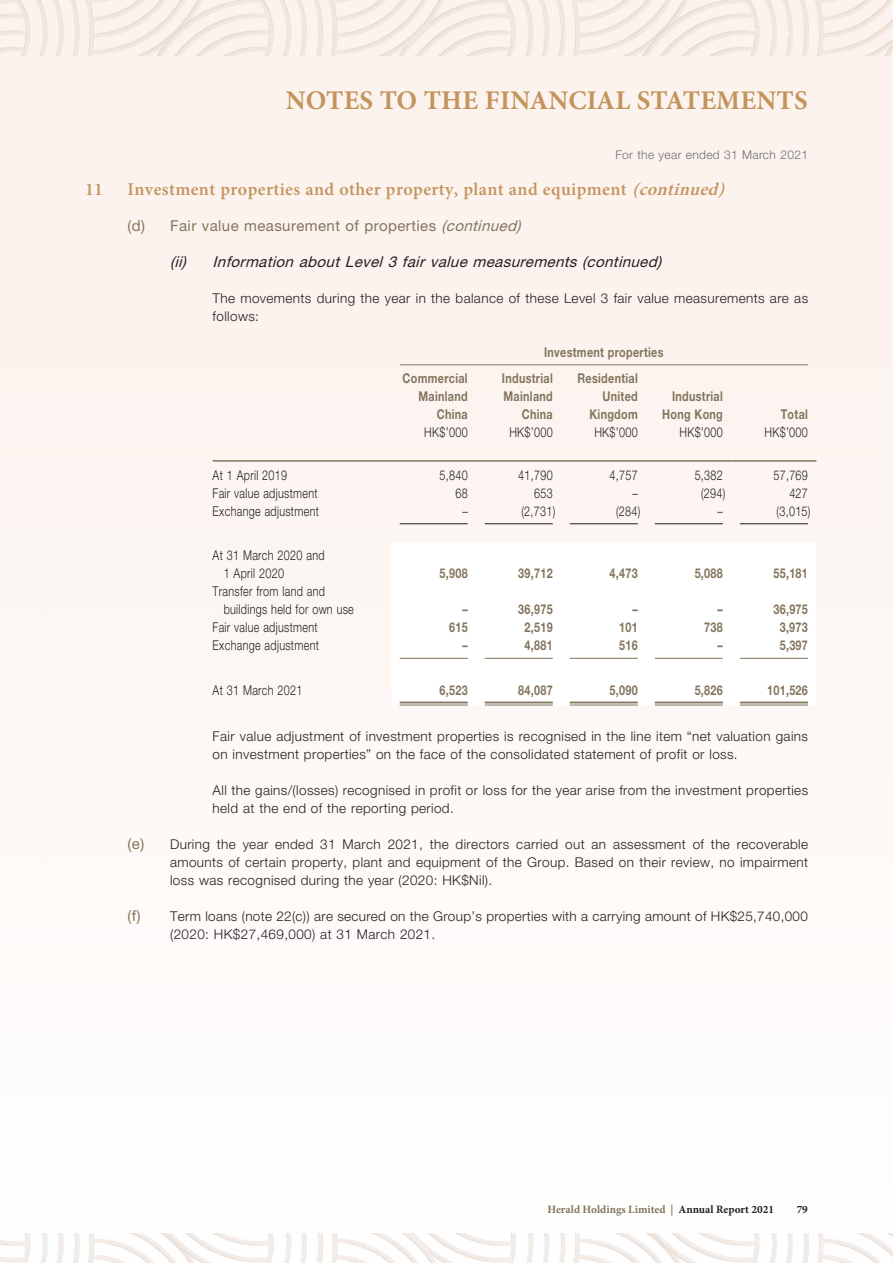
<style>
.page{position:relative;width:893px;height:1263px;background:#fff}
.page>*{position:absolute;margin:0;border:0;box-sizing:border-box;transform-origin:0 0}
.t1{font:700 27px "Minion Pro";letter-spacing:.005em;color:#c3945d}
.t2{font:600 18px "Minion Pro";letter-spacing:.02em;color:#c3945d}
.t3{font:italic 15px "Helvetica Neue LT Std";color:#231f20}
.t4{font:15px "Helvetica Neue LT Std";letter-spacing:.03em;color:#83755d}
.t5{font:300 13.5px/18px "Helvetica Neue LT Std";letter-spacing:.03em;color:#231f20}
.t6{font:300 13.5px/18px "Helvetica Neue LT Std";letter-spacing:.03em;color:#231f20;scale:.8 1}
.t7{font:700 13.5px "Helvetica Neue LT Std";letter-spacing:.03em;color:#83755d;scale:.8 1}
.t8{font:300 12px "Helvetica Neue LT Std";letter-spacing:.03em;color:#6c6d70}
.t9{font:700 11.25px "Minion Pro";color:#83755d}
.t10{font:700 11.25px "Minion Pro";color:#231f20}
.s1{font-style:italic}
.s2{font-weight:400;font-size:15px;color:#83755d}
.s3{color:#231f20}
</style>
<div class="page">
<div style="left:40px;top:0;width:853px;height:1263px;background:#fcf3ee"></div>
<div style="left:0;top:0;width:40px;height:1263px;background:#fcf3ee"></div>
<img style="left:0;top:1233px;width:893px;height:30px">
<svg style="left:0;top:0;width:893px;height:56px"></svg>
<div style="left:391px;top:542px;width:425px;height:163px;background:#fff"></div>
<hr style="left:400px;top:364px;width:408px;height:1px;background:#83755d">
<hr style="left:213px;top:460px;width:178px;height:2px;background:#83755d">
<hr style="left:391px;top:460px;width:85px;height:2px;background:#83755d">
<hr style="left:476px;top:460px;width:85px;height:2px;background:#83755d">
<hr style="left:561px;top:460px;width:85px;height:2px;background:#83755d">
<hr style="left:646px;top:460px;width:85px;height:2px;background:#83755d">
<hr style="left:731px;top:460px;width:85px;height:2px;background:#83755d">
<hr style="left:400px;top:523px;width:68px;height:1px;background:#231f20">
<hr style="left:485px;top:523px;width:68px;height:1px;background:#231f20">
<hr style="left:570px;top:523px;width:68px;height:1px;background:#231f20">
<hr style="left:655px;top:523px;width:68px;height:1px;background:#231f20">
<hr style="left:740px;top:523px;width:68px;height:1px;background:#231f20">
<hr style="left:400px;top:658px;width:68px;height:1px;background:#83755d">
<hr style="left:485px;top:658px;width:68px;height:1px;background:#83755d">
<hr style="left:570px;top:658px;width:68px;height:1px;background:#83755d">
<hr style="left:655px;top:658px;width:68px;height:1px;background:#83755d">
<hr style="left:740px;top:658px;width:68px;height:1px;background:#83755d">
<hr style="left:400px;top:702px;width:68px;height:1px;background:#83755d">
<hr style="left:400px;top:705px;width:68px;height:1px;background:#83755d">
<hr style="left:485px;top:702px;width:68px;height:1px;background:#83755d">
<hr style="left:485px;top:705px;width:68px;height:1px;background:#83755d">
<hr style="left:570px;top:702px;width:68px;height:1px;background:#83755d">
<hr style="left:570px;top:705px;width:68px;height:1px;background:#83755d">
<hr style="left:655px;top:702px;width:68px;height:1px;background:#83755d">
<hr style="left:655px;top:705px;width:68px;height:1px;background:#83755d">
<hr style="left:740px;top:702px;width:68px;height:1px;background:#83755d">
<hr style="left:740px;top:705px;width:68px;height:1px;background:#83755d">
<h1 class="t1" style="left:286px;top:82px;width:523px">NOTES TO THE FINANCIAL STATEMENTS</h1>
<p class="t8" style="left:615px;top:147px;width:194px">For the year ended 31 March 2021</p>
<h2 class="t2" style="left:85px;top:176px;width:20px">11</h2>
<h2 class="t2" style="left:128px;top:176px;width:605px">Investment properties and other property, plant and equipment <span class="s1">(continued)</span></h2>
<p class="t4" style="left:128px;top:216px;width:395px">(d) Fair value measurement of properties <span class="s1">(continued)</span></p>
<p class="t3" style="left:170px;top:252px;width:18px">(ii)</p>
<p class="t3" style="left:213px;top:252px;width:450px">Information about Level 3 fair value measurements (continued)</p>
<p class="t5" style="left:213px;top:289px;width:597px">The movements during the year in the balance of these Level 3 fair value measurements are as follows:</p>
<p class="t7" style="left:544px;top:343px;width:151px">Investment properties</p>
<p class="t7" style="left:402px;top:370px;width:83px">Commercial</p>
<p class="t7" style="left:502px;top:370px;width:65px">Industrial</p>
<p class="t7" style="left:577px;top:370px;width:77px">Residential</p>
<p class="t7" style="left:418px;top:388px;width:63px">Mainland</p>
<p class="t7" style="left:503px;top:388px;width:63px">Mainland</p>
<p class="t7" style="left:602px;top:388px;width:46px">United</p>
<p class="t7" style="left:672px;top:388px;width:65px">Industrial</p>
<p class="t7" style="left:437px;top:406px;width:40px">China</p>
<p class="t7" style="left:522px;top:406px;width:40px">China</p>
<p class="t7" style="left:589px;top:406px;width:62px">Kingdom</p>
<p class="t7" style="left:662px;top:406px;width:77px">Hong Kong</p>
<p class="t7" style="left:781px;top:406px;width:35px">Total</p>
<p class="t6" style="left:424px;top:423px;width:56px">HK$’000</p>
<p class="t6" style="left:509px;top:423px;width:56px">HK$’000</p>
<p class="t6" style="left:594px;top:423px;width:56px">HK$’000</p>
<p class="t6" style="left:679px;top:423px;width:56px">HK$’000</p>
<p class="t6" style="left:764px;top:423px;width:56px">HK$’000</p>
<p class="t6" style="left:213px;top:465px;width:95px">At 1 April 2019</p>
<p class="t6" style="left:439px;top:465px;width:37px">5,840</p>
<p class="t6" style="left:518px;top:465px;width:45px">41,790</p>
<p class="t6" style="left:610px;top:465px;width:37px">4,757</p>
<p class="t6" style="left:695px;top:465px;width:37px">5,382</p>
<p class="t6" style="left:773px;top:465px;width:45px">57,769</p>
<p class="t6" style="left:213px;top:483px;width:133px">Fair value adjustment</p>
<p class="t6" style="left:455px;top:483px;width:17px">68</p>
<p class="t6" style="left:534px;top:483px;width:25px">653</p>
<p class="t6" style="left:632px;top:483px;width:8px">–</p>
<p class="t6" style="left:701px;top:483px;width:32px">(294)</p>
<p class="t6" style="left:789px;top:483px;width:25px">427</p>
<p class="t6" style="left:213px;top:501px;width:134px">Exchange adjustment</p>
<p class="t6" style="left:462px;top:501px;width:8px">–</p>
<p class="t6" style="left:521px;top:501px;width:44px">(2,731)</p>
<p class="t6" style="left:616px;top:501px;width:32px">(284)</p>
<p class="t6" style="left:717px;top:501px;width:8px">–</p>
<p class="t6" style="left:776px;top:501px;width:44px">(3,015)</p>
<p class="t6" style="left:224px;top:546px;width:128px;text-indent:-11px">At 31 March 2020 and<br>1 April 2020</p>
<p class="t7" style="left:439px;top:565px;width:37px">5,908</p>
<p class="t7" style="left:518px;top:565px;width:45px">39,712</p>
<p class="t7" style="left:610px;top:565px;width:37px">4,473</p>
<p class="t7" style="left:695px;top:565px;width:37px">5,088</p>
<p class="t7" style="left:773px;top:565px;width:45px">55,181</p>
<p class="t6" style="left:224px;top:582px;width:164px;text-indent:-11px">Transfer from land and buildings held for own use</p>
<p class="t7" style="left:462px;top:601px;width:8px">–</p>
<p class="t7" style="left:518px;top:601px;width:45px">36,975</p>
<p class="t7" style="left:632px;top:601px;width:8px">–</p>
<p class="t7" style="left:717px;top:601px;width:8px">–</p>
<p class="t7" style="left:773px;top:601px;width:45px">36,975</p>
<p class="t6" style="left:213px;top:618px;width:133px">Fair value adjustment</p>
<p class="t7" style="left:449px;top:619px;width:25px">615</p>
<p class="t7" style="left:525px;top:619px;width:37px">2,519</p>
<p class="t7" style="left:619px;top:619px;width:25px">101</p>
<p class="t7" style="left:704px;top:619px;width:25px">738</p>
<p class="t7" style="left:780px;top:619px;width:37px">3,973</p>
<p class="t6" style="left:213px;top:636px;width:134px">Exchange adjustment</p>
<p class="t7" style="left:462px;top:637px;width:8px">–</p>
<p class="t7" style="left:525px;top:637px;width:37px">4,881</p>
<p class="t7" style="left:619px;top:637px;width:25px">516</p>
<p class="t7" style="left:717px;top:637px;width:8px">–</p>
<p class="t7" style="left:780px;top:637px;width:37px">5,397</p>
<p class="t6" style="left:213px;top:681px;width:114px">At 31 March 2021</p>
<p class="t7" style="left:439px;top:681px;width:37px">6,523</p>
<p class="t7" style="left:518px;top:681px;width:45px">84,087</p>
<p class="t7" style="left:610px;top:681px;width:37px">5,090</p>
<p class="t7" style="left:695px;top:681px;width:37px">5,826</p>
<p class="t7" style="left:767px;top:681px;width:53px">101,526</p>
<p class="t5" style="left:213px;top:727px;width:597px">Fair value adjustment of investment properties is recognised in the line item “net valuation gains on investment properties” on the face of the consolidated statement of profit or loss.</p>
<p class="t5" style="left:213px;top:781px;width:597px">All the gains/(losses) recognised in profit or loss for the year arise from the investment properties held at the end of the reporting period.</p>
<p class="t5" style="left:170px;top:835px;width:640px;text-align:justify;text-indent:-43px"><span class="s2">(e)</span> During the year ended 31 March 2021, the directors carried out an assessment of the recoverable amounts of certain property, plant and equipment of the Group. Based on their review, no impairment loss was recognised during the year (2020: HK$Nil).</p>
<p class="t5" style="left:170px;top:907px;width:639px;text-indent:-43px"><span class="s2">(f)</span> Term loans (note 22(c)) are secured on the Group’s properties with a carrying amount of HK$25,740,000 (2020: HK$27,469,000) at 31 March 2021.</p>
<p class="t9" style="left:547px;top:1202px;width:228px">Herald Holdings Limited | <span class="s3">Annual Report 2021</span></p>
<p class="t10" style="left:797px;top:1202px;width:13px">79</p>
</div>
